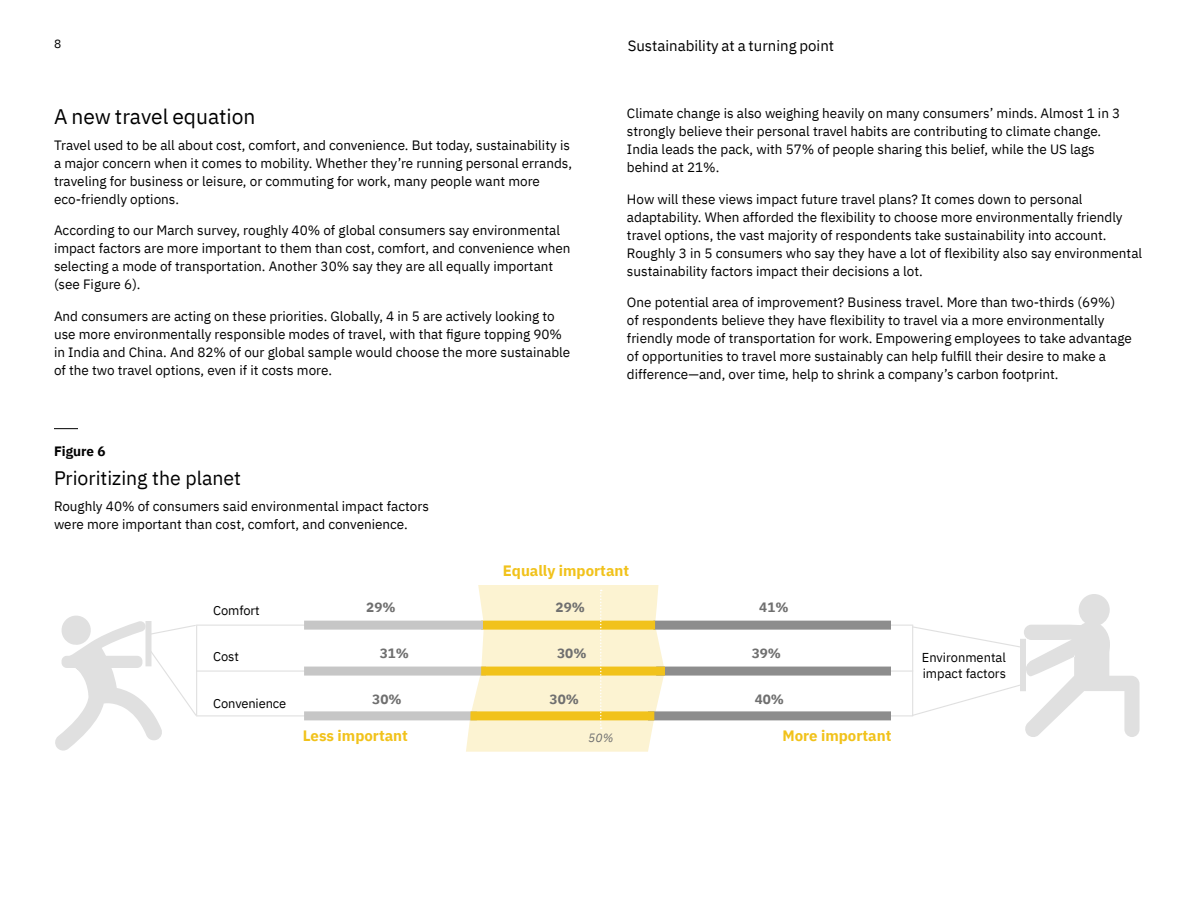
<style>
.page{position:relative;width:1200px;height:900px;background:#fff}
.page>*{position:absolute;margin:0;border:0;box-sizing:border-box;transform-origin:0 0}
.t1{font:21px "IBM Plex Sans";color:#000}
.t2{font:19.5px "IBM Plex Sans";color:#000}
.t3{font:700 15px "IBM Plex Sans";color:#f1c21b}
.t4{font:15px "IBM Plex Sans";color:#000}
.t5{font:13.5px/18px "IBM Plex Sans";color:#000}
.t6{font:700 13.5px "IBM Plex Sans";color:#6f6f6f}
.t7{font:700 13.5px "IBM Plex Sans";color:#000}
.t8{font:12.9px/15.5px "IBM Plex Sans";letter-spacing:-.005em;color:#000}
.t9{font:italic 12px "IBM Plex Sans";color:#6f6f6f}
.t10{font:12px "IBM Plex Sans";color:#000}
</style>
<div class="page">
<hr style="left:196px;top:625px;width:717px;height:1px;background:#e0e0e0">
<hr style="left:196px;top:670px;width:717px;height:2px;background:#e0e0e0">
<hr style="left:196px;top:715px;width:717px;height:1px;background:#e0e0e0">
<div style="left:304px;top:667px;width:182px;height:9px;background:#c6c6c6"></div>
<div style="left:304px;top:711px;width:173px;height:9px;background:#c6c6c6"></div>
<svg style="left:54px;top:428px;width:24px;height:1px"></svg>
<div style="left:653px;top:621px;width:238px;height:9px;background:#8d8d8d"></div>
<div style="left:304px;top:621px;width:179px;height:9px;background:#c6c6c6"></div>
<div style="left:656px;top:667px;width:235px;height:9px;background:#8d8d8d"></div>
<div style="left:648px;top:711px;width:243px;height:9px;background:#8d8d8d"></div>
<svg style="left:466px;top:585px;width:199px;height:167px;background:#f9ebba"></svg>
<svg style="left:55px;top:615px;width:143px;height:136px"></svg>
<div style="left:146px;top:621px;width:6px;height:45px;background:#e0e0e0"></div>
<svg style="left:911px;top:594px;width:229px;height:143px"></svg>
<p class="t10" style="left:54px;top:35px;width:9px">8</p>
<p class="t4" style="left:628px;top:35px;width:208px">Sustainability at a turning point</p>
<h1 class="t1" style="left:54px;top:101px;width:203px">A new travel equation</h1>
<p class="t5" style="left:54px;top:135px;width:520px">Travel used to be all about cost, comfort, and convenience. But today, sustainability is a major concern when it comes to mobility. Whether they’re running personal errands, traveling for business or leisure, or commuting for work, many people want more eco-friendly options.</p>
<p class="t5" style="left:54px;top:220px;width:518px">According to our March survey, roughly 40% of global consumers say environmental impact factors are more important to them than cost, comfort, and convenience when selecting a mode of transportation. Another 30% say they are all equally important (see Figure 6).</p>
<p class="t5" style="left:54px;top:306px;width:518px">And consumers are acting on these priorities. Globally, 4 in 5 are actively looking to use more environmentally responsible modes of travel, with that figure topping 90% in India and China. And 82% of our global sample would choose the more sustainable of the two travel options, even if it costs more.</p>
<p class="t7" style="left:54px;top:441px;width:53px">Figure 6</p>
<h2 class="t2" style="left:54px;top:464px;width:189px">Prioritizing the planet</h2>
<p class="t5" style="left:54px;top:496px;width:376px">Roughly 40% of consumers said environmental impact factors were more important than cost, comfort, and convenience.</p>
<p class="t5" style="left:627px;top:104px;width:495px">Climate change is also weighing heavily on many consumers’ minds. Almost 1 in 3 strongly believe their personal travel habits are contributing to climate change.<br>India leads the pack, with 57% of people sharing this belief, while the US lags behind at 21%.</p>
<p class="t5" style="left:627px;top:189px;width:517px">How will these views impact future travel plans? It comes down to personal adaptability. When afforded the flexibility to choose more environmentally friendly travel options, the vast majority of respondents take sustainability into account.<br>Roughly 3 in 5 consumers who say they have a lot of flexibility also say environmental sustainability factors impact their decisions a lot.</p>
<p class="t5" style="left:627px;top:293px;width:506px">One potential area of improvement? Business travel. More than two-thirds (69%)<br>of respondents believe they have flexibility to travel via a more environmentally friendly mode of transportation for work. Empowering employees to take advantage of opportunities to travel more sustainably can help fulfill their desire to make a difference—and, over time, help to shrink a company’s carbon footprint.</p>
<p class="t8" style="left:213px;top:601px;width:48px">Comfort</p>
<p class="t8" style="left:213px;top:648px;width:27px">Cost</p>
<p class="t8" style="left:213px;top:694px;width:74px">Convenience</p>
<p class="t3" style="left:503px;top:558px;width:128px">Equally important</p>
<p class="t6" style="left:366px;top:597px;width:31px">29%</p>
<p class="t6" style="left:556px;top:597px;width:31px">29%</p>
<p class="t6" style="left:759px;top:597px;width:31px">41%</p>
<p class="t6" style="left:380px;top:642px;width:31px">31%</p>
<p class="t6" style="left:557px;top:642px;width:31px">30%</p>
<p class="t6" style="left:752px;top:642px;width:31px">39%</p>
<p class="t6" style="left:372px;top:689px;width:31px">30%</p>
<p class="t6" style="left:550px;top:689px;width:31px">30%</p>
<p class="t6" style="left:755px;top:689px;width:31px">40%</p>
<p class="t3" style="left:303px;top:723px;width:107px">Less important</p>
<p class="t3" style="left:782px;top:723px;width:111px">More important</p>
<p class="t9" style="left:588px;top:729px;width:27px">50%</p>
<p class="t8" style="left:922px;top:649px;width:86px">Environmental impact factors</p>
</div>
